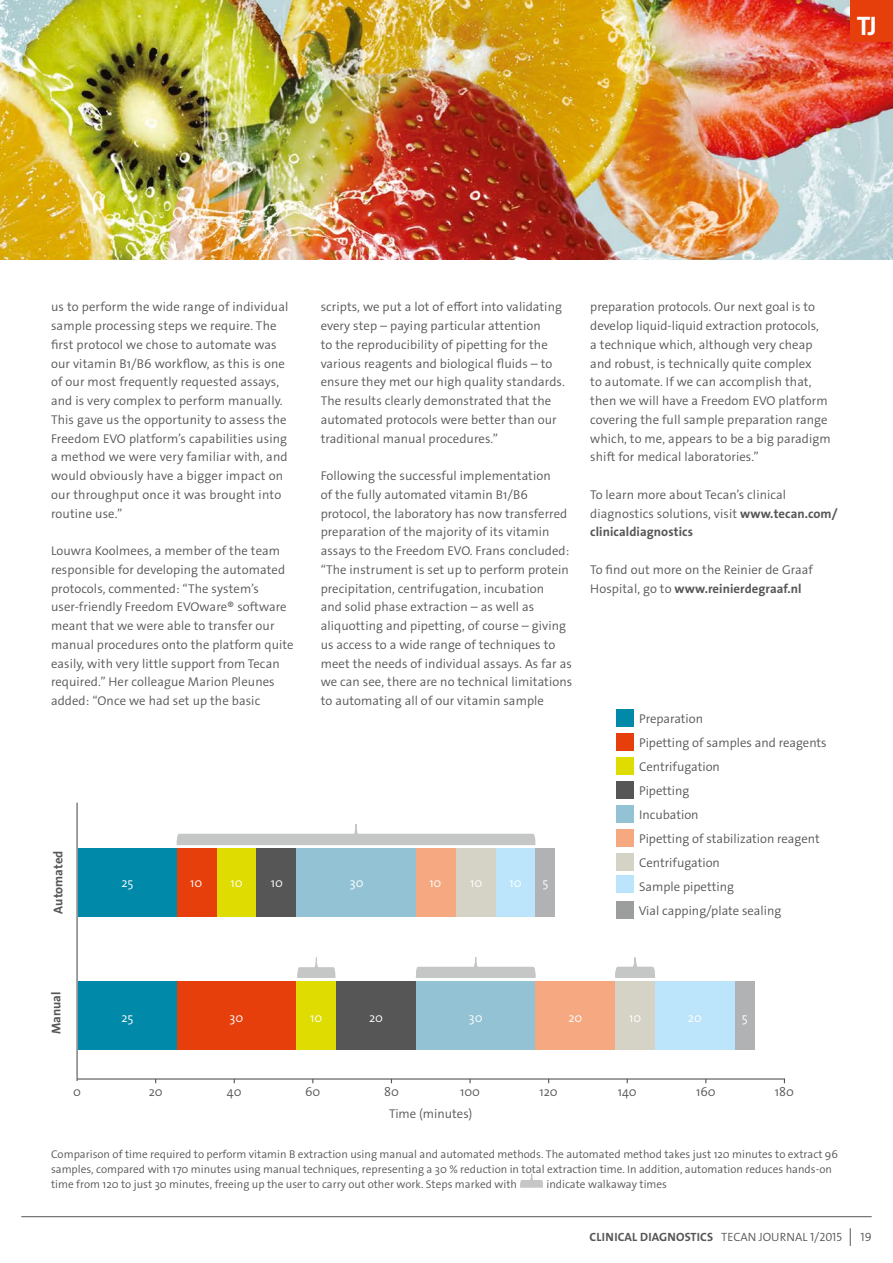
<style>
.page{position:relative;width:893px;height:1263px;background:#fff}
.page>*{position:absolute;margin:0;border:0;box-sizing:border-box;transform-origin:0 0}
.t1{font:700 27px "The Sans Os F";color:#fff}
.t2{font:300 12.75px/18.8px "The Sans Os F";letter-spacing:.005em;color:#565656}
.t3{font:300 12.75px "The Sans Os F";color:#fff}
.t4{font:700 12.75px "The Sans Os F";color:#565656}
.t5{font:700 12px "The Sans Os F";letter-spacing:.015em;color:#565656}
.t6{font:300 12px "The Sans Os F";color:#565656}
.t7{font:300 11.25px/15px "The Sans Os F";color:#565656}
.s1{font-weight:700}
.s2{font-weight:300}
</style>
<div class="page">
<img style="left:0;top:0;width:893px;height:260px">
<div style="left:850px;top:0;width:43px;height:41px;background:#e73f0c"></div>
<svg style="left:850px;top:1228px;width:1px;height:17px"></svg>
<hr style="left:21px;top:1216px;width:851px;height:1px;background:#565656">
<div style="left:78px;top:849px;width:99px;height:68px;background:#0089a9"></div>
<div style="left:78px;top:982px;width:99px;height:68px;background:#0089a9"></div>
<div style="left:177px;top:849px;width:40px;height:68px;background:#e73f0c"></div>
<div style="left:177px;top:982px;width:119px;height:68px;background:#e73f0c"></div>
<div style="left:217px;top:849px;width:39px;height:68px;background:#dedc00"></div>
<div style="left:296px;top:982px;width:40px;height:68px;background:#dedc00"></div>
<div style="left:256px;top:849px;width:40px;height:68px;background:#565656"></div>
<div style="left:336px;top:982px;width:80px;height:68px;background:#565656"></div>
<div style="left:296px;top:849px;width:120px;height:68px;background:#93c2d4"></div>
<div style="left:416px;top:982px;width:119px;height:68px;background:#93c2d4"></div>
<div style="left:416px;top:849px;width:40px;height:68px;background:#f6a880"></div>
<div style="left:535px;top:982px;width:80px;height:68px;background:#f6a880"></div>
<div style="left:456px;top:849px;width:40px;height:68px;background:#d5d3c6"></div>
<div style="left:615px;top:982px;width:40px;height:68px;background:#d5d3c6"></div>
<div style="left:496px;top:849px;width:39px;height:68px;background:#bce4fa"></div>
<div style="left:655px;top:982px;width:80px;height:68px;background:#bce4fa"></div>
<div style="left:535px;top:849px;width:20px;height:68px;background:#b1b2b3"></div>
<div style="left:735px;top:982px;width:20px;height:68px;background:#b1b2b3"></div>
<hr style="left:77px;top:803px;width:1px;height:277px;background:#565656">
<hr style="left:78px;top:1078px;width:706px;height:1px;background:#565656">
<svg style="left:176px;top:824px;width:360px;height:21px"></svg>
<svg style="left:297px;top:957px;width:39px;height:21px"></svg>
<svg style="left:615px;top:957px;width:40px;height:21px"></svg>
<svg style="left:520px;top:1173px;width:23px;height:15px"></svg>
<svg style="left:416px;top:957px;width:120px;height:21px"></svg>
<div style="left:617px;top:709px;width:17px;height:17px;background:#0089a9"></div>
<div style="left:617px;top:733px;width:17px;height:17px;background:#e73f0c"></div>
<div style="left:617px;top:757px;width:17px;height:17px;background:#dedc00"></div>
<div style="left:617px;top:781px;width:17px;height:17px;background:#565656"></div>
<div style="left:617px;top:805px;width:17px;height:17px;background:#93c2d4"></div>
<div style="left:617px;top:829px;width:17px;height:17px;background:#f6a880"></div>
<div style="left:617px;top:853px;width:17px;height:17px;background:#d5d3c6"></div>
<div style="left:617px;top:875px;width:17px;height:17px;background:#bce4fa"></div>
<div style="left:617px;top:901px;width:17px;height:17px;background:#9c9d9d"></div>
<p class="t1" style="left:857px;top:8px;width:22px">TJ</p>
<p class="t2" style="left:51px;top:298px;width:239px">us to perform the wide range of individual sample processing steps we require. The first protocol we chose to automate was our vitamin B1/B6 workflow, as this is one of our most frequently requested assays, and is very complex to perform manually.<br>This gave us the opportunity to assess the Freedom EVO platform’s capabilities using a method we were very familiar with, and would obviously have a bigger impact on our throughput once it was brought into routine use.”</p>
<p class="t2" style="left:51px;top:541px;width:244px">Louwra Koolmees, a member of the team responsible for developing the automated protocols, commented: “The system’s user-friendly Freedom EVOware® software meant that we were able to transfer our manual procedures onto the platform quite easily, with very little support from Tecan required.” Her colleague Marion Pleunes added: “Once we had set up the basic</p>
<p class="t2" style="left:321px;top:298px;width:246px">scripts, we put a lot of effort into validating every step – paying particular attention<br>to the reproducibility of pipetting for the various reagents and biological fluids – to ensure they met our high quality standards.<br>The results clearly demonstrated that the automated protocols were better than our traditional manual procedures.”</p>
<p class="t2" style="left:321px;top:466px;width:253px">Following the successful implementation<br>of the fully automated vitamin B1/B6 protocol, the laboratory has now transferred preparation of the majority of its vitamin assays to the Freedom EVO. Frans concluded: “The instrument is set up to perform protein precipitation, centrifugation, incubation<br>and solid phase extraction – as well as aliquotting and pipetting, of course – giving us access to a wide range of techniques to meet the needs of individual assays. As far as we can see, there are no technical limitations to automating all of our vitamin sample</p>
<p class="t4" style="left:50px;top:913px;width:65px;rotate:-90deg">Automated</p>
<p class="t3" style="left:121px;top:874px;width:14px">25</p>
<p class="t3" style="left:190px;top:874px;width:14px">10</p>
<p class="t3" style="left:231px;top:874px;width:14px">10</p>
<p class="t3" style="left:271px;top:874px;width:14px">10</p>
<p class="t3" style="left:350px;top:874px;width:15px">30</p>
<p class="t3" style="left:429px;top:874px;width:14px">10</p>
<p class="t3" style="left:470px;top:874px;width:14px">10</p>
<p class="t3" style="left:510px;top:874px;width:14px">10</p>
<p class="t3" style="left:542px;top:874px;width:7px">5</p>
<p class="t2" style="left:590px;top:298px;width:242px">preparation protocols. Our next goal is to develop liquid-liquid extraction protocols,<br>a technique which, although very cheap and robust, is technically quite complex<br>to automate. If we can accomplish that, then we will have a Freedom EVO platform covering the full sample preparation range which, to me, appears to be a big paradigm shift for medical laboratories.”</p>
<p class="t2" style="left:590px;top:485px;width:249px">To learn more about Tecan’s clinical diagnostics solutions, visit <span class="s1">www.tecan.com/ clinicaldiagnostics</span></p>
<p class="t2" style="left:590px;top:560px;width:224px">To find out more on the Reinier de Graaf<br>Hospital, go to <span class="s1">www.reinierdegraaf.nl</span></p>
<p class="t2" style="left:639px;top:710px;width:66px">Preparation</p>
<p class="t2" style="left:639px;top:734px;width:189px">Pipetting of samples and reagents</p>
<p class="t2" style="left:639px;top:758px;width:82px">Centrifugation</p>
<p class="t2" style="left:639px;top:782px;width:52px">Pipetting</p>
<p class="t2" style="left:639px;top:806px;width:61px">Incubation</p>
<p class="t2" style="left:639px;top:830px;width:182px">Pipetting of stabilization reagent</p>
<p class="t2" style="left:639px;top:854px;width:82px">Centrifugation</p>
<p class="t2" style="left:639px;top:878px;width:96px">Sample pipetting</p>
<p class="t2" style="left:639px;top:902px;width:144px">Vial capping/plate sealing</p>
<p class="t4" style="left:48px;top:1034px;width:44px;rotate:-90deg">Manual</p>
<p class="t3" style="left:121px;top:1009px;width:14px">25</p>
<p class="t3" style="left:230px;top:1009px;width:15px">30</p>
<p class="t2" style="left:73px;top:1082px;width:9px">0</p>
<p class="t2" style="left:149px;top:1082px;width:15px">20</p>
<p class="t2" style="left:227px;top:1082px;width:16px">40</p>
<p class="t3" style="left:310px;top:1009px;width:14px">10</p>
<p class="t3" style="left:369px;top:1009px;width:15px">20</p>
<p class="t3" style="left:469px;top:1009px;width:15px">30</p>
<p class="t3" style="left:568px;top:1009px;width:15px">20</p>
<p class="t3" style="left:629px;top:1009px;width:14px">10</p>
<p class="t3" style="left:688px;top:1009px;width:15px">20</p>
<p class="t3" style="left:742px;top:1009px;width:7px">5</p>
<p class="t2" style="left:305px;top:1082px;width:17px">60</p>
<p class="t2" style="left:384px;top:1082px;width:16px">80</p>
<p class="t2" style="left:460px;top:1082px;width:21px">100</p>
<p class="t2" style="left:539px;top:1082px;width:20px">120</p>
<p class="t2" style="left:618px;top:1082px;width:21px">140</p>
<p class="t2" style="left:696px;top:1082px;width:21px">160</p>
<p class="t2" style="left:775px;top:1082px;width:21px">180</p>
<p class="t2" style="left:389px;top:1105px;width:85px">Time (minutes)</p>
<p class="t7" style="left:51px;top:1146px;width:788px">Comparison of time required to perform vitamin B extraction using manual and automated methods. The automated method takes just 120 minutes to extract 96 samples, compared with 170 minutes using manual techniques, representing a 30 % reduction in total extraction time. In addition, automation reduces hands-on time from 120 to just 30 minutes, freeing up the user to carry out other work. Steps marked with</p>
<p class="t7" style="left:546px;top:1176px;width:122px">indicate walkaway times</p>
<p class="t5" style="left:590px;top:1229px;width:254px">CLINICAL DIAGNOSTICS <span class="s2">TECAN JOURNAL 1/2015</span></p>
<p class="t6" style="left:860px;top:1229px;width:13px">19</p>
</div>
